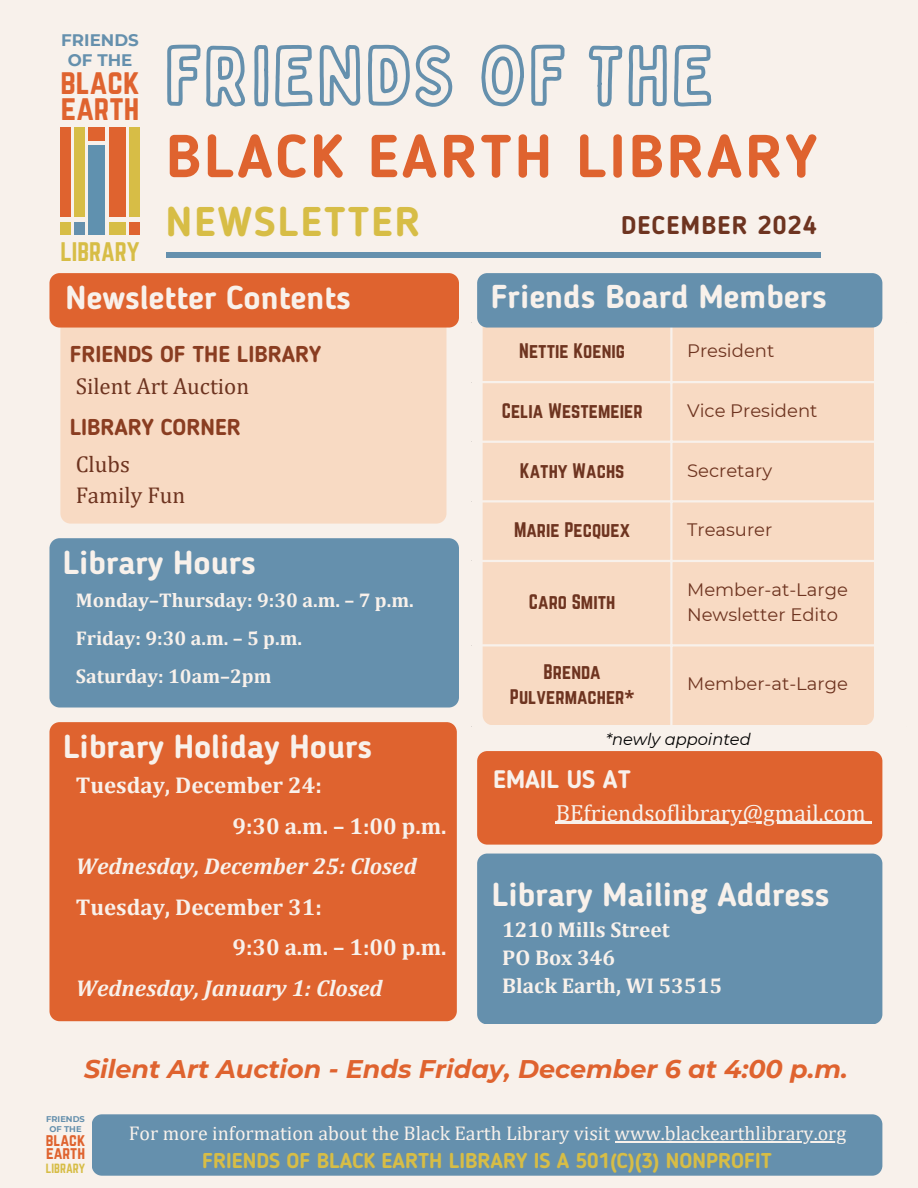
<style>
.page{position:relative;width:918px;height:1188px;background:#f8f1eb}
.page>*{position:absolute;margin:0;border:0;box-sizing:border-box;transform-origin:0 0}
.t1{font:700 60px "Blogger Sans";letter-spacing:.05em;color:#df632f}
.t2{font:700 41.25px "Blogger Sans";letter-spacing:.05em;color:#d7bd46}
.t3{font:700 32.85px "Blogger Sans";color:#f8f1eb}
.t4{font:31.05px/25.5px "Norwester";color:#df632f}
.t5{font:italic 700 25.5px "Montserrat";color:#df632f}
.t6{font:700 25.35px "Blogger Sans";letter-spacing:.05em;color:#6e3420}
.t7{font:700 25.2px "Blogger Sans";color:#f8f1eb}
.t8{font:23.55px "Cambria";color:#f8f1eb}
.t9{font:23.55px "Norwester";color:#d7bd46}
.t10{font:700 22.95px "Cambria";color:#f8f1eb}
.t11{font:italic 700 22.95px "Cambria";color:#f8f1eb}
.t12{font:22.95px "Cambria";color:#6e3420}
.t13{font:700 22.8px "Blogger Sans";color:#8a3d21}
.t14{font:700 21.45px "Cambria";color:#f8f1eb}
.t15{font:700 21.3px "Blogger Sans";color:#d7bd46}
.t16{font:19.95px "Cambria";color:#f8f1eb}
.t17{font:700 19.95px "Cambria";color:#f8f1eb}
.t18{font:18.45px "Norwester";color:#6e3420}
.t19{font:18px "Montserrat";color:#6e3420}
.t20{font:700 16.65px/20.1px "Montserrat";color:#6590ad;text-align:center}
.t21{font:italic 16.35px "Montserrat";color:#000}
.t22{font:15.45px "Norwester";color:#df632f}
.t23{font:11.7px "Norwester";color:#d7bd46}
.t24{font:700 8.25px "Montserrat";color:#6590ad}
.s1{font-family:"Noto Sans";font-weight:700}
</style>
<div class="page">
<div style="left:60px;top:328px;width:386px;height:196px;background:#f8dac3"></div>
<div style="left:49px;top:273px;width:410px;height:55px;background:#df632f"></div>
<div style="left:483px;top:328px;width:391px;height:397px;background:#f8dac3"></div>
<div style="left:166px;top:252px;width:654px;height:5px;background:#6590ad"></div>
<div style="left:92px;top:1114px;width:790px;height:62px;background:#6590ad"></div>
<div style="left:60px;top:127px;width:11px;height:90px;background:#df632f"></div>
<div style="left:109px;top:127px;width:16px;height:90px;background:#df632f"></div>
<div style="left:74px;top:127px;width:11px;height:90px;background:#d7bd46"></div>
<div style="left:129px;top:127px;width:11px;height:90px;background:#d7bd46"></div>
<div style="left:88px;top:127px;width:17px;height:14px;background:#df632f"></div>
<div style="left:129px;top:222px;width:11px;height:13px;background:#df632f"></div>
<div style="left:109px;top:222px;width:16px;height:13px;background:#d7bd46"></div>
<div style="left:88px;top:145px;width:17px;height:90px;background:#6091af"></div>
<div style="left:74px;top:222px;width:11px;height:13px;background:#6590ad"></div>
<div style="left:60px;top:222px;width:11px;height:13px;background:#d7bd46"></div>
<hr style="left:670px;top:324px;width:3px;height:401px;background:#f8f1eb">
<hr style="left:472px;top:381px;width:435px;height:2px;background:#f8f1eb">
<hr style="left:472px;top:441px;width:435px;height:2px;background:#f8f1eb">
<hr style="left:472px;top:500px;width:435px;height:2px;background:#f8f1eb">
<hr style="left:472px;top:560px;width:435px;height:2px;background:#f8f1eb">
<hr style="left:472px;top:644px;width:435px;height:2px;background:#f8f1eb">
<div style="left:477px;top:273px;width:405px;height:55px;background:#6590ad"></div>
<div style="left:477px;top:854px;width:405px;height:170px;background:#6590ad"></div>
<svg style="left:167px;top:44px;width:545px;height:63px"></svg>
<hr style="left:615px;top:1141px;width:231px;height:2px;background:#f8f1eb">
<div style="left:477px;top:751px;width:405px;height:94px;background:#df632f"></div>
<div style="left:49px;top:538px;width:410px;height:170px;background:#6590ad"></div>
<div style="left:49px;top:722px;width:408px;height:299px;background:#df632f"></div>
<h6 class="t20" style="left:61px;top:30px;width:79px">FRIENDS<br>OF THE</h6>
<h3 class="t4" style="left:60px;top:69px;width:81px">black earth</h3>
<p class="t9" style="left:60px;top:238px;width:81px">LIBRARY</p>
<p class="t1" style="left:166px;top:132px;width:653px">BLACK EARTH LIBRARY</p>
<p class="t2" style="left:166px;top:204px;width:256px">NEWSLETTER</p>
<h5 class="t6" style="left:621px;top:214px;width:197px">DECEMBER 2024</h5>
<p class="t3" style="left:66px;top:284px;width:287px">Newsletter Contents</p>
<p class="t3" style="left:491px;top:283px;width:338px">Friends Board Members</p>
<p class="t13" style="left:70px;top:344px;width:253px">FRIENDS OF THE LIBRARY</p>
<p class="t12" style="left:76px;top:372px;width:175px">Silent Art Auction</p>
<p class="t13" style="left:70px;top:418px;width:172px">LIBRARY CORNER</p>
<p class="t12" style="left:76px;top:450px;width:56px">Clubs</p>
<p class="t12" style="left:76px;top:482px;width:111px">Family Fun</p>
<p class="t3" style="left:63px;top:549px;width:195px">Library Hours</p>
<p class="t17" style="left:76px;top:588px;width:339px">Monday–Thursday: 9:30 a.m. – 7 p.m.</p>
<h5 class="t17" style="left:76px;top:626px;width:228px">Friday: 9:30 a.m. – 5 p.m.</h5>
<p class="t17" style="left:76px;top:664px;width:197px">Saturday: 10am–2pm</p>
<p class="t3" style="left:63px;top:733px;width:310px">Library Holiday Hours</p>
<p class="t10" style="left:76px;top:771px;width:248px">Tuesday, December 24:</p>
<p class="t10" style="left:233px;top:812px;width:215px">9:30 a.m. – 1:00 p.m.</p>
<p class="t11" style="left:76px;top:852px;width:343px">Wednesday, December 25: Closed</p>
<p class="t10" style="left:76px;top:893px;width:248px">Tuesday, December 31:</p>
<p class="t10" style="left:233px;top:933px;width:215px">9:30 a.m. – 1:00 p.m.</p>
<p class="t11" style="left:76px;top:974px;width:308px">Wednesday, January 1: Closed</p>
<h1 class="t18" style="left:519px;top:340px;width:107px">Nettie Koenig</h1>
<h2 class="t19" style="left:687px;top:340px;width:89px">President</h2>
<h4 class="t18" style="left:502px;top:400px;width:142px">Celia Westemeier</h4>
<p class="t19" style="left:687px;top:400px;width:132px">Vice President</p>
<h5 class="t18" style="left:520px;top:459px;width:106px">Kathy Wachs</h5>
<p class="t19" style="left:687px;top:459px;width:87px">Secretary</p>
<p class="t18" style="left:514px;top:519px;width:118px">Marie Pecquex</p>
<p class="t19" style="left:687px;top:519px;width:87px">Treasurer</p>
<p class="t18" style="left:529px;top:591px;width:88px">Caro Smith</p>
<p class="t18" style="left:544px;top:661px;width:59px">Brenda</p>
<p class="t18" style="left:510px;top:685px;width:126px">Pulvermacher<span class="s1">*</span></p>
<p class="t19" style="left:687px;top:578px;width:162px">Member-at-Large</p>
<h5 class="t19" style="left:687px;top:603px;width:152px">Newsletter Edito</h5>
<p class="t19" style="left:687px;top:673px;width:162px">Member-at-Large</p>
<p class="t21" style="left:606px;top:729px;width:147px">*newly appointed</p>
<p class="t7" style="left:493px;top:769px;width:139px">EMAIL US AT</p>
<p class="t8" style="left:556px;top:798px;width:312px">BEfriendsoflibrary@gmail.com</p>
<p class="t3" style="left:492px;top:881px;width:339px">Library Mailing Address</p>
<h5 class="t14" style="left:502px;top:916px;width:169px">1210 Mills Street</h5>
<p class="t14" style="left:502px;top:945px;width:114px">PO Box 346</p>
<p class="t14" style="left:502px;top:973px;width:221px">Black Earth, WI 53515</p>
<p class="t5" style="left:84px;top:1053px;width:765px">Silent Art Auction - Ends Friday, December 6 at 4:00 p.m.</p>
<p class="t24" style="left:46px;top:1114px;width:40px">FRIENDS</p>
<p class="t24" style="left:49px;top:1124px;width:34px">OF THE</p>
<p class="t22" style="left:46px;top:1131px;width:41px">black</p>
<p class="t22" style="left:46px;top:1143px;width:41px">earth</p>
<p class="t23" style="left:46px;top:1161px;width:41px">LIBRARY</p>
<p class="t16" style="left:129px;top:1121px;width:719px">For more information about the Black Earth Library visit www.blackearthlibrary.org</p>
<p class="t15" style="left:202px;top:1152px;width:571px">FRIENDS OF BLACK EARTH LIBRARY IS A 501(C)(3) NONPROFIT</p>
</div>
